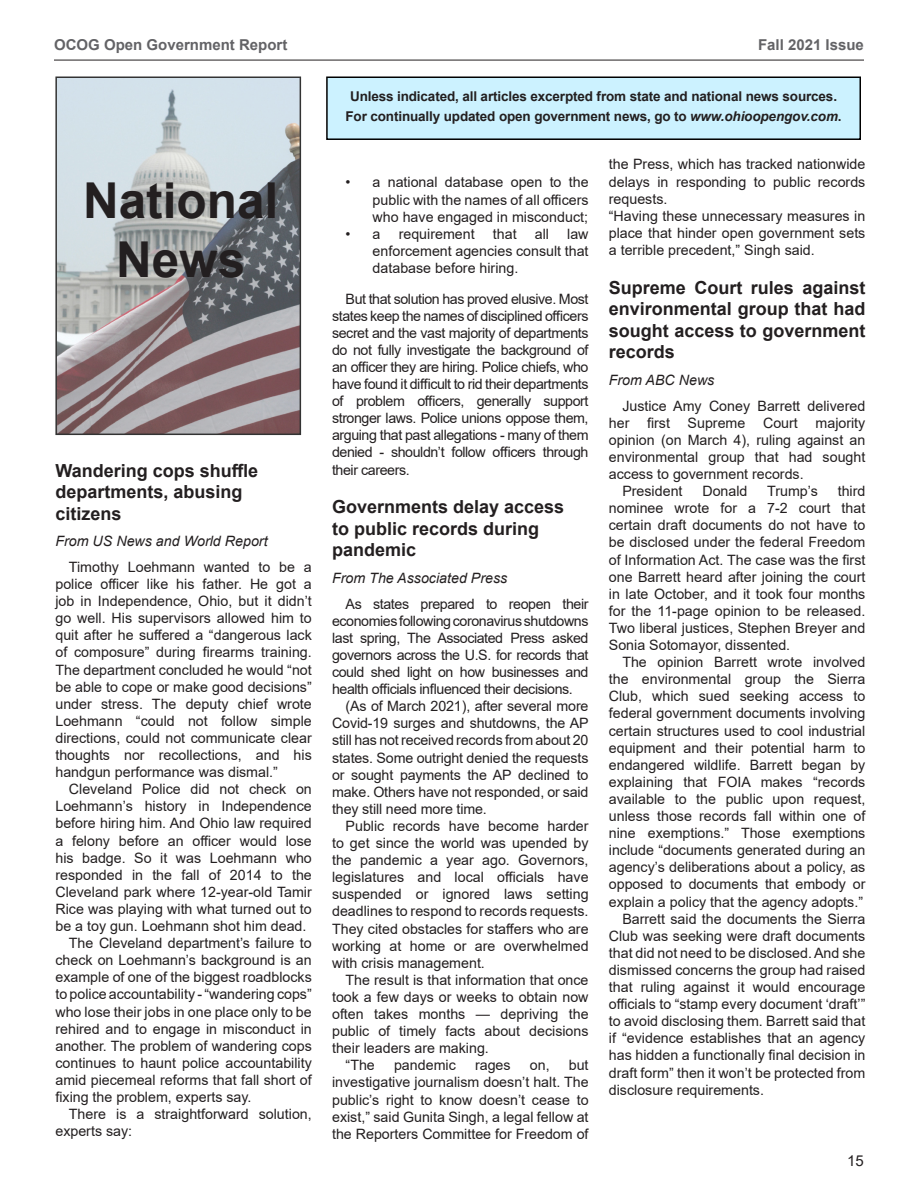
<style>
.page{position:relative;width:918px;height:1188px;background:#fff}
.page>*{position:absolute;margin:0;border:0;box-sizing:border-box;transform-origin:0 0}
.t1{font:700 49.5px "Arial";color:#231f20}
.t2{font:700 18px/21.6px "Arial";color:#231f20}
.t3{font:700 15px "Arial";color:#636366}
.t4{font:15px "Arial";color:#231f20}
.t5{font:14.25px/17.1px "Arial";color:#231f20;text-align:justify}
.t6{font:italic 14.25px "Arial";color:#231f20}
.t7{font:700 13.5px/19.5px "Arial";letter-spacing:-.01em;color:#231f20;text-align:center}
.s1{font-style:italic}
</style>
<div class="page">
<hr style="left:54px;top:60px;width:810px;height:1px;background:#231f20">
<img style="left:58px;top:79px;width:240px;height:353px">
<div style="left:55px;top:76px;width:246px;height:359px;border:2px solid #000"></div>
<div style="left:327px;top:77px;width:533px;height:62px;background:#ccf2ff"></div>
<div style="left:326px;top:76px;width:535px;height:64px;border:2px solid #000"></div>
<p class="t3" style="left:54px;top:34px;width:235px">OCOG Open Government Report</p>
<p class="t3" style="left:758px;top:34px;width:107px">Fall 2021 Issue</p>
<p class="t1" style="left:83px;top:165px;width:197px">National</p>
<p class="t1" style="left:116px;top:225px;width:131px">News</p>
<p class="t2" style="left:55px;top:460px;width:204px">Wandering cops shuffle departments, abusing citizens</p>
<p class="t6" style="left:55px;top:532px;width:214px">From US News and World Report</p>
<p class="t5" style="left:55px;top:558px;width:258px;text-indent:14px">Timothy Loehmann wanted to be a police officer like his father. He got a job in Independence, Ohio, but it didn’t go well. His supervisors allowed him to quit after he suffered a “dangerous lack of composure” during firearms training.<br>The department concluded he would “not be able to cope or make good decisions” under stress. The deputy chief wrote Loehmann “could not follow simple directions, could not communicate clear thoughts nor recollections, and his handgun performance was dismal.”</p>
<p class="t5" style="left:55px;top:781px;width:258px;text-indent:14px">Cleveland Police did not check on Loehmann’s history in Independence before hiring him. And Ohio law required a felony before an officer would lose his badge. So it was Loehmann who responded in the fall of 2014 to the Cleveland park where 12-year-old Tamir Rice was playing with what turned out to be a toy gun. Loehmann shot him dead.</p>
<p class="t5" style="left:55px;top:935px;width:258px;text-indent:14px">The Cleveland department’s failure to check on Loehmann’s background is an example of one of the biggest roadblocks to police accountability - “wandering cops” who lose their jobs in one place only to be rehired and to engage in misconduct in another. The problem of wandering cops continues to haunt police accountability amid piecemeal reforms that fall short of fixing the problem, experts say.</p>
<p class="t5" style="left:55px;top:1106px;width:258px;text-indent:14px">There is a straightforward solution, experts say:</p>
<p class="t7" style="left:345px;top:87px;width:498px">Unless indicated, all articles excerpted from state and national news sources.<br>For continually updated open government news, go to <span class="s1">www.ohioopengov.com</span>.</p>
<p class="t5" style="left:373px;top:174px;width:217px;text-indent:-27px">• a national database open to the public with the names of all officers who have engaged in misconduct;</p>
<p class="t5" style="left:346px;top:225px;width:36px">• a</p>
<p class="t5" style="left:399px;top:225px;width:78px">requirement</p>
<p class="t5" style="left:493px;top:225px;width:25px">that</p>
<p class="t5" style="left:535px;top:225px;width:16px">all</p>
<p class="t5" style="left:373px;top:225px;width:218px;text-indent:195px">law enforcement agencies consult that database before hiring.</p>
<p class="t5" style="left:332px;top:290px;width:258px;text-indent:14px">But that solution has proved elusive. Most states keep the names of disciplined officers secret and the vast majority of departments do not fully investigate the background of an officer they are hiring. Police chiefs, who have found it difficult to rid their departments of problem officers, generally support stronger laws. Police unions oppose them, arguing that past allegations - many of them denied - shouldn’t follow officers through their careers.</p>
<p class="t2" style="left:332px;top:496px;width:234px">Governments delay access to public records during pandemic</p>
<p class="t6" style="left:332px;top:568px;width:177px">From The Associated Press</p>
<p class="t5" style="left:332px;top:595px;width:258px;text-indent:14px">As states prepared to reopen their economies following coronavirus shutdowns last spring, The Associated Press asked governors across the U.S. for records that could shed light on how businesses and health officials influenced their decisions.</p>
<p class="t5" style="left:332px;top:698px;width:258px;text-indent:14px">(As of March 2021), after several more Covid-19 surges and shutdowns, the AP still has not received records from about 20 states. Some outright denied the requests or sought payments the AP declined to make. Others have not responded, or said they still need more time.</p>
<p class="t5" style="left:332px;top:817px;width:258px;text-indent:14px">Public records have become harder to get since the world was upended by the pandemic a year ago. Governors, legislatures and local officials have suspended or ignored laws setting deadlines to respond to records requests.<br>They cited obstacles for staffers who are working at home or are overwhelmed with crisis management.</p>
<p class="t5" style="left:332px;top:971px;width:258px;text-indent:14px">The result is that information that once took a few days or weeks to obtain now often takes months — depriving the public of timely facts about decisions their leaders are making.</p>
<p class="t5" style="left:346px;top:1057px;width:31px">“The</p>
<p class="t5" style="left:394px;top:1057px;width:63px">pandemic</p>
<p class="t5" style="left:475px;top:1057px;width:37px">rages</p>
<p class="t5" style="left:530px;top:1057px;width:21px">on,</p>
<p class="t5" style="left:332px;top:1057px;width:258px;text-indent:237px">but investigative journalism doesn’t halt. The public’s right to know doesn’t cease to exist,” said Gunita Singh, a legal fellow at the Reporters Committee for Freedom of</p>
<p class="t5" style="left:609px;top:156px;width:258px">the Press, which has tracked nationwide delays in responding to public records requests.</p>
<p class="t5" style="left:609px;top:207px;width:258px">“Having these unnecessary measures in place that hinder open government sets a terrible precedent,” Singh said.</p>
<p class="t2" style="left:609px;top:277px;width:258px;text-align:justify">Supreme Court rules against environmental group that had sought access to government records</p>
<p class="t6" style="left:609px;top:370px;width:107px">From ABC News</p>
<p class="t5" style="left:609px;top:397px;width:258px;text-indent:14px">Justice Amy Coney Barrett delivered her first Supreme Court majority opinion (on March 4), ruling against an environmental group that had sought access to government records.</p>
<p class="t5" style="left:622px;top:482px;width:62px">President</p>
<p class="t5" style="left:702px;top:482px;width:47px">Donald</p>
<p class="t5" style="left:767px;top:482px;width:52px">Trump’s</p>
<p class="t5" style="left:609px;top:482px;width:258px;text-indent:229px">third nominee wrote for a 7-2 court that certain draft documents do not have to be disclosed under the federal Freedom of Information Act. The case was the first one Barrett heard after joining the court in late October, and it took four months for the 11-page opinion to be released.<br>Two liberal justices, Stephen Breyer and Sonia Sotomayor, dissented.</p>
<p class="t5" style="left:609px;top:653px;width:258px;text-indent:14px">The opinion Barrett wrote involved the environmental group the Sierra Club, which sued seeking access to federal government documents involving certain structures used to cool industrial equipment and their potential harm to endangered wildlife. Barrett began by explaining that FOIA makes “records available to the public upon request, unless those records fall within one of nine exemptions.” Those exemptions include “documents generated during an agency’s deliberations about a policy, as opposed to documents that embody or explain a policy that the agency adopts.”</p>
<p class="t5" style="left:609px;top:910px;width:258px;text-indent:14px">Barrett said the documents the Sierra Club was seeking were draft documents that did not need to be disclosed. And she dismissed concerns the group had raised that ruling against it would encourage officials to “stamp every document ‘draft’” to avoid disclosing them. Barrett said that if “evidence establishes that an agency has hidden a functionally final decision in draft form” then it won’t be protected from disclosure requirements.</p>
<p class="t4" style="left:847px;top:1150px;width:18px">15</p>
</div>
